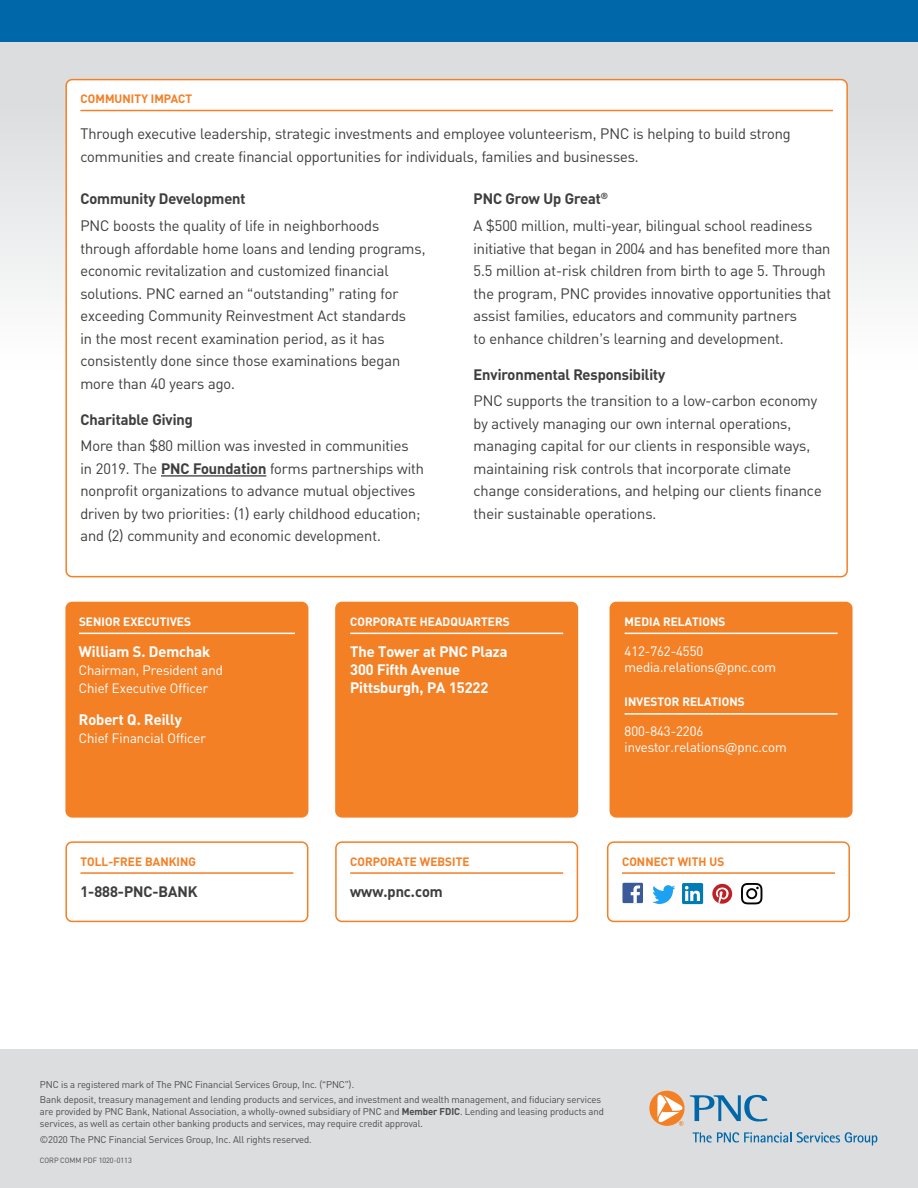
<style>
.page{position:relative;width:918px;height:1188px;background:#fff}
.page>*{position:absolute;margin:0;border:0;box-sizing:border-box;transform-origin:0 0}
.t1{font:15px/22.5px "PNC Brand";color:#3e3e3f}
.t2{font:700 15px "PNC Brand";color:#3e3e3f}
.t3{font:700 15px/18px "PNC Brand";color:#fff}
.t4{font:13.5px/16.2px "PNC Brand";color:#fff}
.Title_with_Rule{font:700 12px "PNC Brand";letter-spacing:.01em;color:#fff}
.Title_with_Rule-2{font:700 12px "PNC Brand";letter-spacing:.01em;color:#f48026}
.t5{font:9.75px/12px "PNC Brand";color:#4b4c4d}
.t6{font:7.5px "PNC Brand";color:#4b4c4d}
.s1{font-weight:700}
</style>
<div class="page">
<svg style="left:0;top:41px;width:918px;height:249px;background:#dededf"></svg>
<div style="left:0;top:1050px;width:918px;height:138px;background:#dcdddf"></div>
<svg style="left:649px;top:1091px;width:118px;height:35px"></svg>
<svg style="left:693px;top:1132px;width:98px;height:11px"></svg>
<svg style="left:797px;top:1132px;width:80px;height:13px"></svg>
<div style="left:66px;top:80px;width:781px;height:497px;background:#fff;border-radius:6px"></div>
<hr style="left:80px;top:110px;width:753px;height:1px;background:#f48026">
<hr style="left:161px;top:475px;width:105px;height:2px;background:#3e3e3f">
<div style="left:65px;top:602px;width:243px;height:216px;background:#f48026;border-radius:7px"></div>
<hr style="left:79px;top:633px;width:216px;height:1px;background:#fff">
<div style="left:336px;top:602px;width:241px;height:215px;background:#f48026;border-radius:6px"></div>
<hr style="left:350px;top:633px;width:213px;height:1px;background:#fff">
<div style="left:335px;top:602px;width:243px;height:216px;border:2px solid #f48026;border-radius:6px"></div>
<div style="left:610px;top:602px;width:242px;height:215px;background:#f48026;border-radius:6px"></div>
<hr style="left:625px;top:633px;width:213px;height:1px;background:#fff">
<hr style="left:625px;top:713px;width:213px;height:2px;background:#fff">
<div style="left:610px;top:602px;width:243px;height:216px;border:2px solid #f48026;border-radius:6px"></div>
<hr style="left:80px;top:872px;width:213px;height:2px;background:#f48026">
<div style="left:65px;top:841px;width:243px;height:81px;border:2px solid #f48026;border-radius:6px"></div>
<hr style="left:350px;top:872px;width:213px;height:2px;background:#f48026">
<div style="left:335px;top:841px;width:243px;height:81px;border:2px solid #f48026;border-radius:6px"></div>
<div style="left:0;top:0;width:918px;height:41px;background:#0068a9"></div>
<hr style="left:622px;top:872px;width:213px;height:2px;background:#f48026">
<div style="left:607px;top:841px;width:243px;height:81px;border:2px solid #f48026;border-radius:6px"></div>
<svg style="left:652px;top:885px;width:23px;height:19px"></svg>
<div style="left:682px;top:883px;width:21px;height:21px;background:#007bb6;border-radius:2px"></div>
<svg style="left:685px;top:886px;width:15px;height:15px"></svg>
<svg style="left:712px;top:884px;width:20px;height:20px"></svg>
<svg style="left:741px;top:883px;width:21px;height:21px"></svg>
<svg style="left:622px;top:883px;width:21px;height:20px"></svg>
<p class="Title_with_Rule-2" style="left:81px;top:91px;width:113px">COMMUNITY IMPACT</p>
<p class="t1" style="left:80px;top:122px;width:712px">Through executive leadership, strategic investments and employee volunteerism, PNC is helping to build strong communities and create financial opportunities for individuals, families and businesses.</p>
<p class="t2" style="left:80px;top:189px;width:167px">Community Development</p>
<p class="t1" style="left:80px;top:214px;width:347px">PNC boosts the quality of life in neighborhoods through affordable home loans and lending programs, economic revitalization and customized financial solutions. PNC earned an “outstanding” rating for exceeding Community Reinvestment Act standards<br>in the most recent examination period, as it has consistently done since those examinations began more than 40 years ago.</p>
<p class="t2" style="left:80px;top:409px;width:114px">Charitable Giving</p>
<p class="t1" style="left:80px;top:434px;width:345px">More than $80 million was invested in communities<br>in 2019. The <span class="s1">PNC Foundation</span> forms partnerships with nonprofit organizations to advance mutual objectives driven by two priorities: (1) early childhood education; and (2) community and economic development.</p>
<p class="t2" style="left:474px;top:189px;width:136px">PNC Grow Up Great<sup>®</sup></p>
<p class="t1" style="left:474px;top:214px;width:359px">A $500 million, multi-year, bilingual school readiness initiative that began in 2004 and has benefited more than 5.5 million at-risk children from birth to age 5. Through the program, PNC provides innovative opportunities that assist families, educators and community partners<br>to enhance children’s learning and development.</p>
<p class="t2" style="left:474px;top:364px;width:193px">Environmental Responsibility</p>
<p class="t1" style="left:474px;top:389px;width:350px">PNC supports the transition to a low-carbon economy by actively managing our own internal operations, managing capital for our clients in responsible ways, maintaining risk controls that incorporate climate change considerations, and helping our clients finance their sustainable operations.</p>
<p class="Title_with_Rule" style="left:79px;top:614px;width:113px">SENIOR EXECUTIVES</p>
<p class="t3" style="left:79px;top:642px;width:133px">William S. Demchak</p>
<p class="t4" style="left:79px;top:661px;width:145px;line-height:18px">Chairman, President and<br>Chief Executive Officer</p>
<p class="t3" style="left:79px;top:710px;width:104px">Robert Q. Reilly</p>
<p class="t4" style="left:79px;top:730px;width:128px">Chief Financial Officer</p>
<p class="Title_with_Rule-2" style="left:81px;top:853px;width:117px">TOLL-FREE BANKING</p>
<p class="t2" style="left:80px;top:882px;width:119px">1-888-PNC-BANK</p>
<p class="Title_with_Rule" style="left:350px;top:614px;width:161px">CORPORATE HEADQUARTERS</p>
<p class="t3" style="left:350px;top:642px;width:159px">The Tower at PNC Plaza<br>300 Fifth Avenue<br>Pittsburgh, PA 15222</p>
<p class="Title_with_Rule-2" style="left:350px;top:853px;width:121px">CORPORATE WEBSITE</p>
<p class="t2" style="left:350px;top:882px;width:94px">www.pnc.com</p>
<p class="Title_with_Rule" style="left:625px;top:614px;width:102px">MEDIA RELATIONS</p>
<p class="t4" style="left:625px;top:642px;width:153px">412-762-4550 media.relations@pnc.com</p>
<p class="Title_with_Rule" style="left:625px;top:694px;width:122px">INVESTOR RELATIONS</p>
<p class="t4" style="left:625px;top:723px;width:164px">800-843-2206 investor.relations@pnc.com</p>
<p class="Title_with_Rule-2" style="left:622px;top:853px;width:104px">CONNECT WITH US</p>
<p class="t5" style="left:40px;top:1078px;width:316px">PNC is a registered mark of The PNC Financial Services Group, Inc. (“PNC”).</p>
<p class="t5" style="left:40px;top:1093px;width:566px">Bank deposit, treasury management and lending products and services, and investment and wealth management, and fiduciary services are provided by PNC Bank, National Association, a wholly-owned subsidiary of PNC and <span class="s1">Member FDIC</span>. Lending and leasing products and services, as well as certain other banking products and services, may require credit approval.</p>
<p class="t5" style="left:40px;top:1133px;width:273px">©2020 The PNC Financial Services Group, Inc. All rights reserved.</p>
<p class="t6" style="left:40px;top:1156px;width:93px">CORP COMM PDF 1020-0113</p>
</div>
